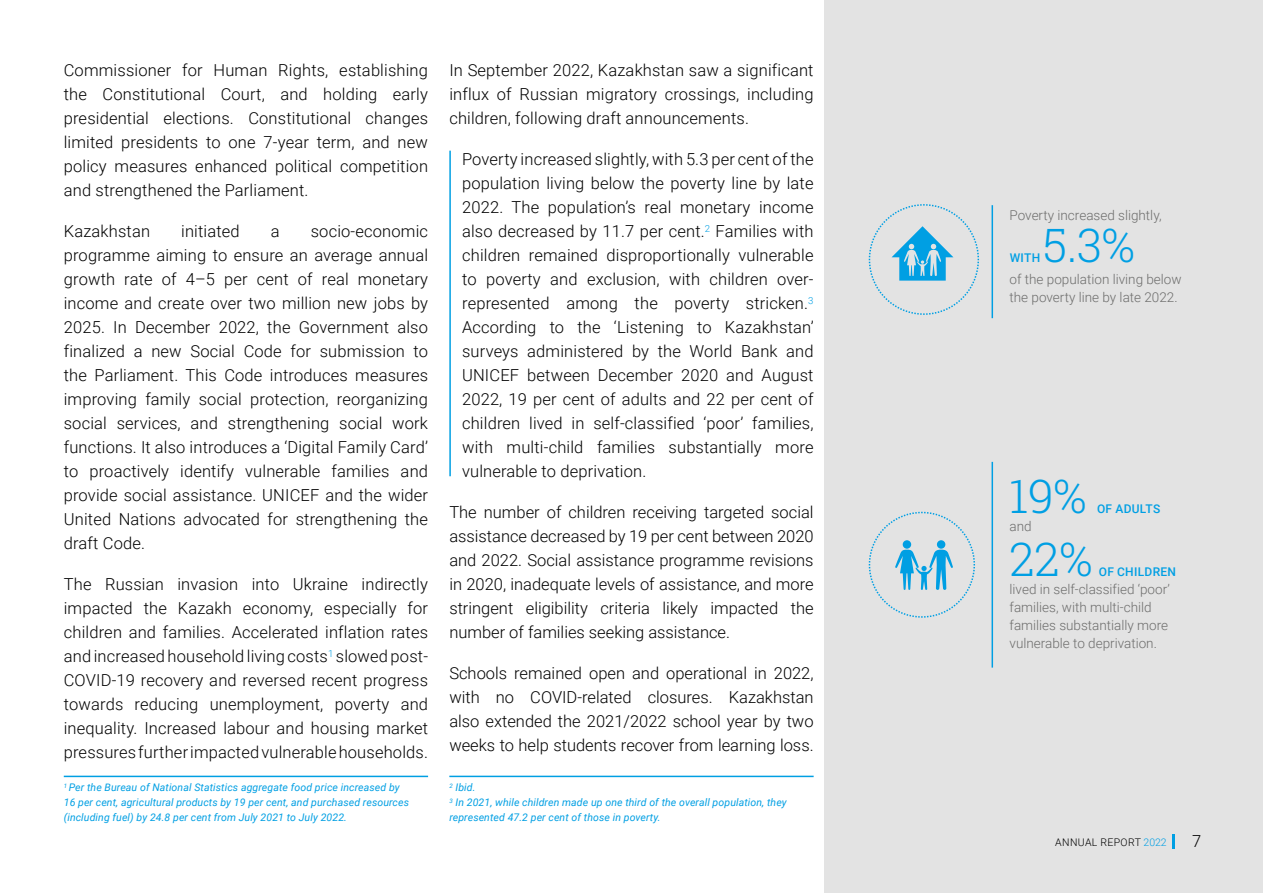
<style>
.page{position:relative;width:1263px;height:893px;background:#fff}
.page>*{position:absolute;margin:0;border:0;box-sizing:border-box;transform-origin:0 0}
.t1{font:300 46.5px "Roboto Slab";color:#009fe3}
.t2{font:300 16.5px/24px "Roboto";letter-spacing:.01em;color:#000;text-align:justify}
.t3{font:300 13.5px/18px "Roboto";color:#6d6d6c}
.t4{font:500 12px "Roboto";letter-spacing:.025em;color:#009fe3}
.t5{font:italic 10.5px/15px "Roboto";letter-spacing:.01em;color:#009fe3}
.t6{font:300 10.5px "Roboto";letter-spacing:.035em;color:#000}
.s1{color:#009fe3}
</style>
<div class="page">
<hr style="left:64px;top:776px;width:364px;height:1px;background:#009fe3">
<hr style="left:449px;top:776px;width:365px;height:1px;background:#009fe3">
<div style="left:824px;top:0;width:439px;height:893px;background:#e3e3e3"></div>
<hr style="left:1172px;top:834px;width:3px;height:15px;background:#009fe3">
<hr style="left:449px;top:151px;width:2px;height:325px;background:#009fe3">
<hr style="left:991px;top:205px;width:2px;height:113px;background:#009fe3">
<hr style="left:991px;top:462px;width:2px;height:206px;background:#009fe3">
<svg style="left:868px;top:204px;width:112px;height:111px"></svg>
<svg style="left:868px;top:511px;width:107px;height:107px"></svg>
<p class="t2" style="left:64px;top:58px;width:366px">Commissioner for Human Rights, establishing the Constitutional Court, and holding early presidential elections. Constitutional changes limited presidents to one 7-year term, and new policy measures enhanced political competition and strengthened the Parliament.</p>
<p class="t2" style="left:64px;top:219px;width:88px">Kazakhstan</p>
<p class="t2" style="left:181px;top:219px;width:60px">initiated</p>
<p class="t2" style="left:271px;top:219px;width:10px">a</p>
<p class="t2" style="left:64px;top:219px;width:366px;text-indent:247px">socio-economic programme aiming to ensure an average annual growth rate of 4–5 per cent of real monetary income and create over two million new jobs by 2025. In December 2022, the Government also finalized a new Social Code for submission to the Parliament. This Code introduces measures improving family social protection, reorganizing social services, and strengthening social work functions. It also introduces a ‘Digital Family Card’ to proactively identify vulnerable families and provide social assistance. UNICEF and the wider United Nations advocated for strengthening the draft Code.</p>
<p class="t2" style="left:64px;top:572px;width:366px">The Russian invasion into Ukraine indirectly impacted the Kazakh economy, especially for children and families. Accelerated inflation rates and increased household living costs<sup>1</sup> slowed post-COVID-19 recovery and reversed recent progress towards reducing unemployment, poverty and inequality. Increased labour and housing market pressures further impacted vulnerable households.</p>
<p class="t5" style="left:64px;top:780px;width:347px"><sup>1</sup> Per the Bureau of National Statistics aggregate food price increased by<br>16 per cent, agricultural products by 19 per cent, and purchased resources (including fuel) by 24.8 per cent from July 2021 to July 2022.</p>
<p class="t2" style="left:449px;top:58px;width:366px">In September 2022, Kazakhstan saw a significant influx of Russian migratory crossings, including children, following draft announcements.</p>
<p class="t2" style="left:462px;top:147px;width:353px">Poverty increased slightly, with 5.3 per cent of the population living below the poverty line by late 2022. The population’s real monetary income also decreased by 11.7 per cent.<sup>2</sup> Families with children remained disproportionally vulnerable to poverty and exclusion, with children over&shy;represented among the poverty stricken.<sup>3<br></sup>According to the ‘Listening to Kazakhstan’ surveys administered by the World Bank and UNICEF between December 2020 and August 2022, 19 per cent of adults and 22 per cent of children lived in self-classified ‘poor’ families, with multi-child families substantially more vulnerable to deprivation.</p>
<p class="t2" style="left:449px;top:500px;width:366px">The number of children receiving targeted social assistance decreased by 19 per cent between 2020 and 2022. Social assistance programme revisions in 2020, inadequate levels of assistance, and more stringent eligibility criteria likely impacted the number of families seeking assistance.</p>
<p class="t2" style="left:449px;top:661px;width:366px">Schools remained open and operational in 2022, with no COVID-related closures. Kazakhstan also extended the 2021/2022 school year by two weeks to help students recover from learning loss.</p>
<p class="t5" style="left:449px;top:780px;width:339px"><sup>2</sup> Ibid.<br><sup>3</sup> In 2021, while children made up one third of the overall population, they represented 47.2 per cent of those in poverty.</p>
<p class="t3" style="left:1009px;top:205px;width:154px">Poverty increased slightly,</p>
<p class="t4" style="left:1010px;top:249px;width:32px">WITH</p>
<h1 class="t1" style="left:1043px;top:213px;width:93px">5.3%</h1>
<p class="t3" style="left:1009px;top:270px;width:174px">of the population living below the poverty line by late 2022.</p>
<h1 class="t1" style="left:1009px;top:464px;width:78px">19%</h1>
<p class="t4" style="left:1097px;top:500px;width:65px">OF ADULTS</p>
<p class="t3" style="left:1009px;top:516px;width:24px">and</p>
<h1 class="t1" style="left:1009px;top:527px;width:84px">22%</h1>
<p class="t4" style="left:1099px;top:563px;width:79px">OF CHILDREN</p>
<p class="t3" style="left:1009px;top:580px;width:162px">lived in self-classified ‘poor’ families, with multi-child families substantially more vulnerable to deprivation.</p>
<p class="t6" style="left:1055px;top:834px;width:113px">ANNUAL REPORT <span class="s1">2022</span></p>
<p class="t2" style="left:1192px;top:828px;width:11px">7</p>
</div>
